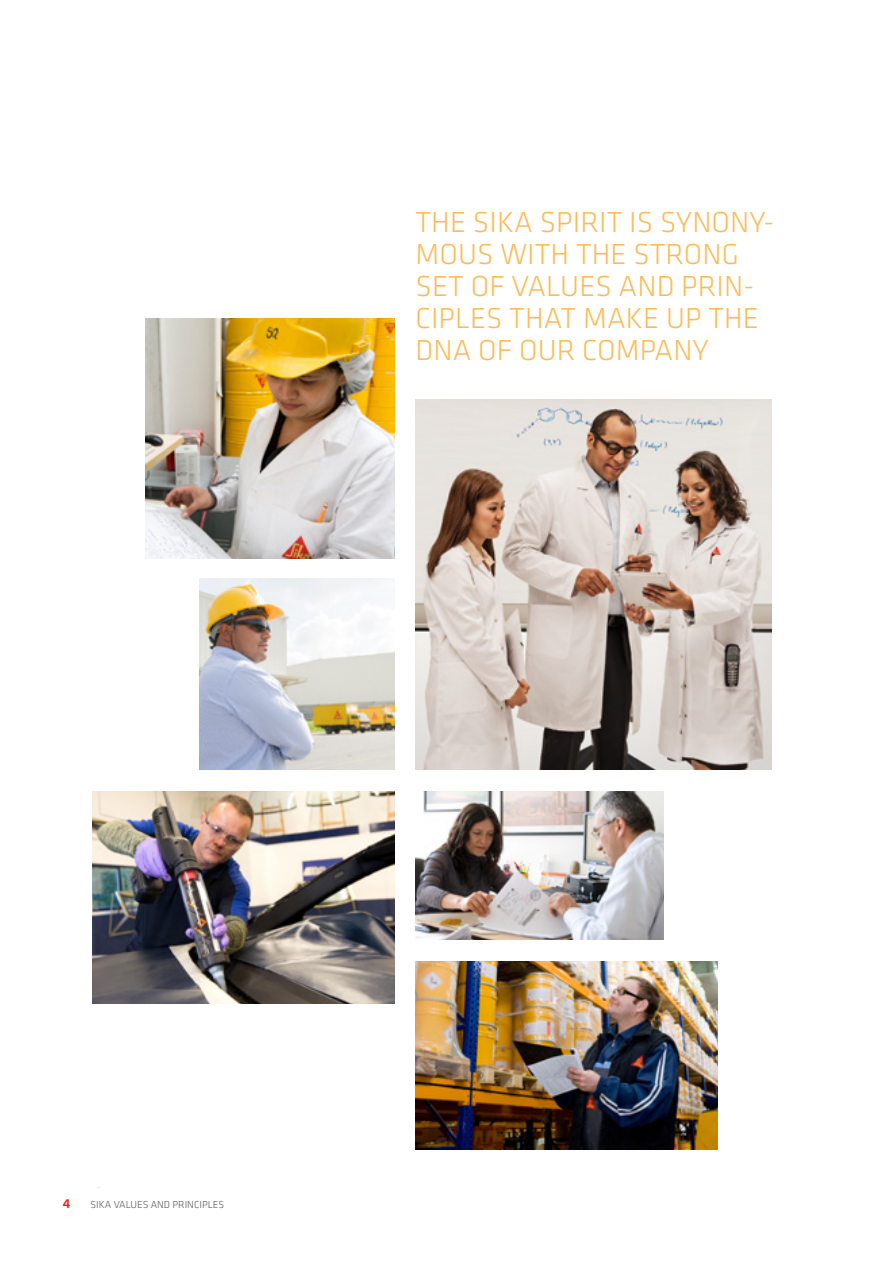
<style>
.page{position:relative;width:893px;height:1263px;background:#fff}
.page>*{position:absolute;margin:0;border:0;box-sizing:border-box;transform-origin:0 0}
.t1{font:300 30px/31.8px "Klavika";letter-spacing:.005em;color:#fdbb54}
.t2{font:500 13.5px "Klavika";color:#ee1d23}
.t3{font:300 10.5px "Klavika";color:#57585a}
</style>
<div class="page">
<img style="left:146px;top:319px;width:248px;height:239px">
<img style="left:200px;top:578px;width:194px;height:192px">
<img style="left:415px;top:399px;width:357px;height:371px">
<img style="left:415px;top:961px;width:303px;height:189px">
<img style="left:92px;top:791px;width:302px;height:213px">
<img style="left:415px;top:791px;width:249px;height:149px">
<p class="t1" style="left:415px;top:206px;width:360px">THE SIKA SPIRIT IS SYNONY-<br>MOUS WITH THE STRONG<br>SET OF VALUES AND PRIN-<br>CIPLES THAT MAKE UP THE<br>DNA OF OUR COMPANY</p>
<p class="t2" style="left:63px;top:1194px;width:9px">4</p>
<p class="t3" style="left:91px;top:1198px;width:135px">SIKA VALUES AND PRINCIPLES</p>
</div>
